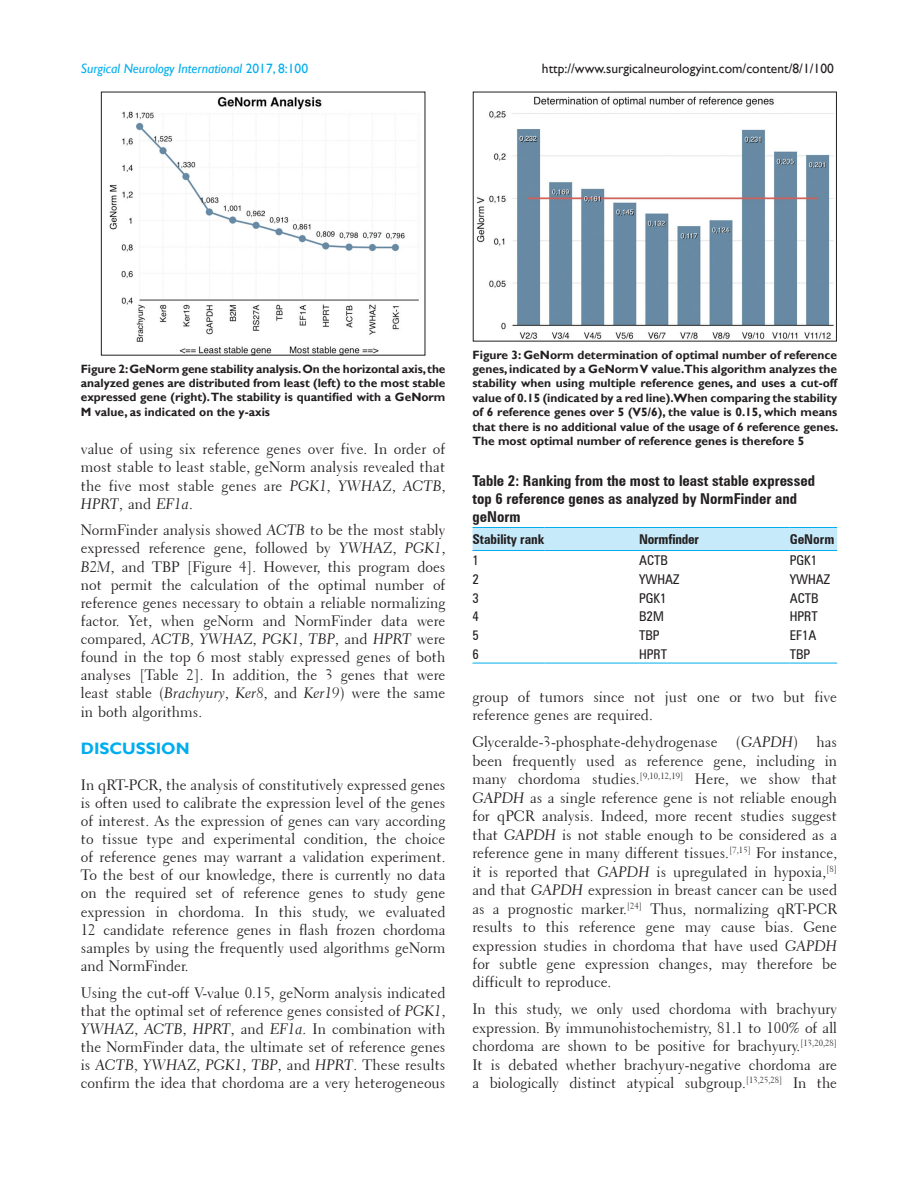
<style>
.page{position:relative;width:918px;height:1188px;background:#fff}
.page>*{position:absolute;margin:0;border:0;box-sizing:border-box;transform-origin:0 0}
.t1{font:700 16.5px "Gill Sans";color:#00aeef}
.TX{font:15px/18.1px "Transitional 521 BT Roman A";color:#231f20;text-align:justify}
.TT{font:700 condensed 15px/18px "Zurich BT";color:#231f20}
.t2{font:13.5px "Gill Sans";color:#231f20}
.TB{font:condensed 13.5px "Zurich BT";color:#231f20}
.t3{font:italic 13.5px "Gill Sans";color:#00aeef}
.TCH{font:700 condensed 13.5px "Zurich BT";color:#231f20}
.TBL{font:condensed 13.5px "Zurich BT";color:#231f20}
.FGC{font:700 12px/14.4px "Gill Sans";color:#231f20;text-align:justify}
.s1{font-style:normal}
.s2{font-family:"Transitional 521 BT Cursive A"}
</style>
<div class="page">
<div style="left:473px;top:528px;width:364px;height:22px;background:#c6eafa"></div>
<hr style="left:473px;top:663px;width:72px;height:1px;background:#00aeef">
<hr style="left:545px;top:663px;width:94px;height:1px;background:#00aeef">
<hr style="left:639px;top:663px;width:60px;height:1px;background:#00aeef">
<hr style="left:699px;top:663px;width:91px;height:1px;background:#00aeef">
<hr style="left:790px;top:663px;width:47px;height:1px;background:#00aeef">
<hr style="left:473px;top:550px;width:72px;height:1px;background:#00aeef">
<hr style="left:545px;top:550px;width:94px;height:1px;background:#00aeef">
<hr style="left:639px;top:550px;width:60px;height:1px;background:#00aeef">
<hr style="left:699px;top:550px;width:91px;height:1px;background:#00aeef">
<hr style="left:790px;top:550px;width:47px;height:1px;background:#00aeef">
<hr style="left:473px;top:527px;width:72px;height:1px;background:#00aeef">
<hr style="left:545px;top:527px;width:94px;height:1px;background:#00aeef">
<hr style="left:639px;top:527px;width:60px;height:1px;background:#00aeef">
<hr style="left:699px;top:527px;width:91px;height:1px;background:#00aeef">
<hr style="left:790px;top:527px;width:47px;height:1px;background:#00aeef">
<img style="left:109px;top:96px;width:310px;height:257px">
<img style="left:476px;top:96px;width:358px;height:243px">
<p class="t3" style="left:81px;top:61px;width:229px">Surgical Neurology International <span class="s1">2017, 8:100</span></p>
<p class="t2" style="left:542px;top:61px;width:293px">http://www.surgicalneurologyint.com/content/8/1/100</p>
<p class="FGC" style="left:81px;top:362px;width:366px">Figure 2: GeNorm gene stability analysis. On the horizontal axis, the analyzed genes are distributed from least (left) to the most stable expressed gene (right). The stability is quantified with a GeNorm M value, as indicated on the y‑axis</p>
<p class="TX" style="left:81px;top:440px;width:366px">value of using six reference genes over five. In order of most stable to least stable, geNorm analysis revealed that the five most stable genes are <span class="s2">PGK1</span>, <span class="s2">YWHAZ</span>, <span class="s2">ACTB</span>, <span class="s2">HPRT</span>, and <span class="s2">EF1a</span>.</p>
<p class="TX" style="left:81px;top:521px;width:366px">NormFinder analysis showed <span class="s2">ACTB</span> to be the most stably expressed reference gene, followed by <span class="s2">YWHAZ</span>, <span class="s2">PGK1</span>, <span class="s2">B2M</span>, and TBP [Figure 4]. However, this program does not permit the calculation of the optimal number of reference genes necessary to obtain a reliable normalizing factor. Yet, when geNorm and NormFinder data were compared, <span class="s2">ACTB</span>, <span class="s2">YWHAZ</span>, <span class="s2">PGK1</span>, <span class="s2">TBP</span>, and <span class="s2">HPRT</span> were found in the top 6 most stably expressed genes of both analyses [Table 2]. In addition, the 3 genes that were least stable (<span class="s2">Brachyury</span>, <span class="s2">Ker8</span>, and <span class="s2">Ker19</span>) were the same in both algorithms.</p>
<h1 class="t1" style="left:81px;top:738px;width:110px">DISCUSSION</h1>
<p class="TX" style="left:81px;top:776px;width:366px">In qRT‑PCR, the analysis of constitutively expressed genes is often used to calibrate the expression level of the genes of interest. As the expression of genes can vary according to tissue type and experimental condition, the choice of reference genes may warrant a validation experiment.<br>To the best of our knowledge, there is currently no data on the required set of reference genes to study gene expression in chordoma. In this study, we evaluated 12 candidate reference genes in flash frozen chordoma samples by using the frequently used algorithms geNorm and NormFinder.</p>
<p class="TX" style="left:81px;top:984px;width:366px">Using the cut‑off V‑value 0.15, geNorm analysis indicated that the optimal set of reference genes consisted of <span class="s2">PGK1</span>, <span class="s2">YWHAZ</span>, <span class="s2">ACTB</span>, <span class="s2">HPRT</span>, and <span class="s2">EF1a</span>. In combination with the NormFinder data, the ultimate set of reference genes is <span class="s2">ACTB</span>, <span class="s2">YWHAZ</span>, <span class="s2">PGK1</span>, <span class="s2">TBP</span>, and <span class="s2">HPRT</span>. These results confirm the idea that chordoma are a very heterogeneous</p>
<p class="FGC" style="left:473px;top:348px;width:367px">Figure 3: GeNorm determination of optimal number of reference genes, indicated by a GeNorm V value.This algorithm analyzes the stability when using multiple reference genes, and uses a cut‑off value of 0.15 (indicated by a red line).When comparing the stability of 6 reference genes over 5 (V5/6), the value is 0.15, which means that there is no additional value of the usage of 6 reference genes.<br>The most optimal number of reference genes is therefore 5</p>
<p class="TT" style="left:473px;top:471px;width:344px">Table 2: Ranking from the most to least stable expressed top 6 reference genes as analyzed by NormFinder and geNorm</p>
<p class="TCH" style="left:473px;top:531px;width:73px">Stability rank</p>
<p class="TCH" style="left:639px;top:531px;width:62px">Normfinder</p>
<p class="TCH" style="left:790px;top:531px;width:46px">GeNorm</p>
<p class="TB" style="left:473px;top:552px;width:8px">1</p>
<p class="TB" style="left:639px;top:552px;width:31px">ACTB</p>
<p class="TB" style="left:790px;top:552px;width:29px">PGK1</p>
<p class="TB" style="left:473px;top:571px;width:8px">2</p>
<p class="TB" style="left:639px;top:571px;width:42px">YWHAZ</p>
<p class="TB" style="left:790px;top:571px;width:42px">YWHAZ</p>
<p class="TB" style="left:473px;top:590px;width:8px">3</p>
<p class="TB" style="left:639px;top:590px;width:29px">PGK1</p>
<p class="TB" style="left:790px;top:590px;width:31px">ACTB</p>
<p class="TB" style="left:473px;top:608px;width:8px">4</p>
<p class="TB" style="left:639px;top:608px;width:26px">B2M</p>
<p class="TB" style="left:790px;top:608px;width:30px">HPRT</p>
<p class="TB" style="left:473px;top:627px;width:8px">5</p>
<p class="TB" style="left:639px;top:627px;width:22px">TBP</p>
<p class="TB" style="left:790px;top:627px;width:28px">EF1A</p>
<p class="TBL" style="left:473px;top:646px;width:8px">6</p>
<p class="TBL" style="left:639px;top:646px;width:30px">HPRT</p>
<p class="TBL" style="left:790px;top:646px;width:22px">TBP</p>
<p class="TX" style="left:472px;top:688px;width:366px">group of tumors since not just one or two but five reference genes are required.</p>
<p class="TX" style="left:472px;top:733px;width:366px">Glyceralde‑3‑phosphate‑dehydrogenase (<span class="s2">GAPDH</span>) has been frequently used as reference gene, including in many chordoma studies.<sup>[9,10,12,19]</sup> Here, we show that <span class="s2">GAPDH</span> as a single reference gene is not reliable enough for qPCR analysis. Indeed, more recent studies suggest that <span class="s2">GAPDH</span> is not stable enough to be considered as a reference gene in many different tissues.<sup>[7,15]</sup> For instance, it is reported that <span class="s2">GAPDH</span> is upregulated in hypoxia,<sup>[8] </sup>and that <span class="s2">GAPDH</span> expression in breast cancer can be used as a prognostic marker.<sup>[24]</sup> Thus, normalizing qRT‑PCR results to this reference gene may cause bias. Gene expression studies in chordoma that have used <span class="s2">GAPDH </span>for subtle gene expression changes, may therefore be difficult to reproduce.</p>
<p class="TX" style="left:472px;top:1000px;width:366px">In this study, we only used chordoma with brachyury expression. By immunohistochemistry, 81.1 to 100% of all chordoma are shown to be positive for brachyury.<sup>[13,20,28] </sup>It is debated whether brachyury-negative chordoma are a biologically distinct atypical subgroup.<sup>[13,25,28]</sup> In the</p>
</div>
